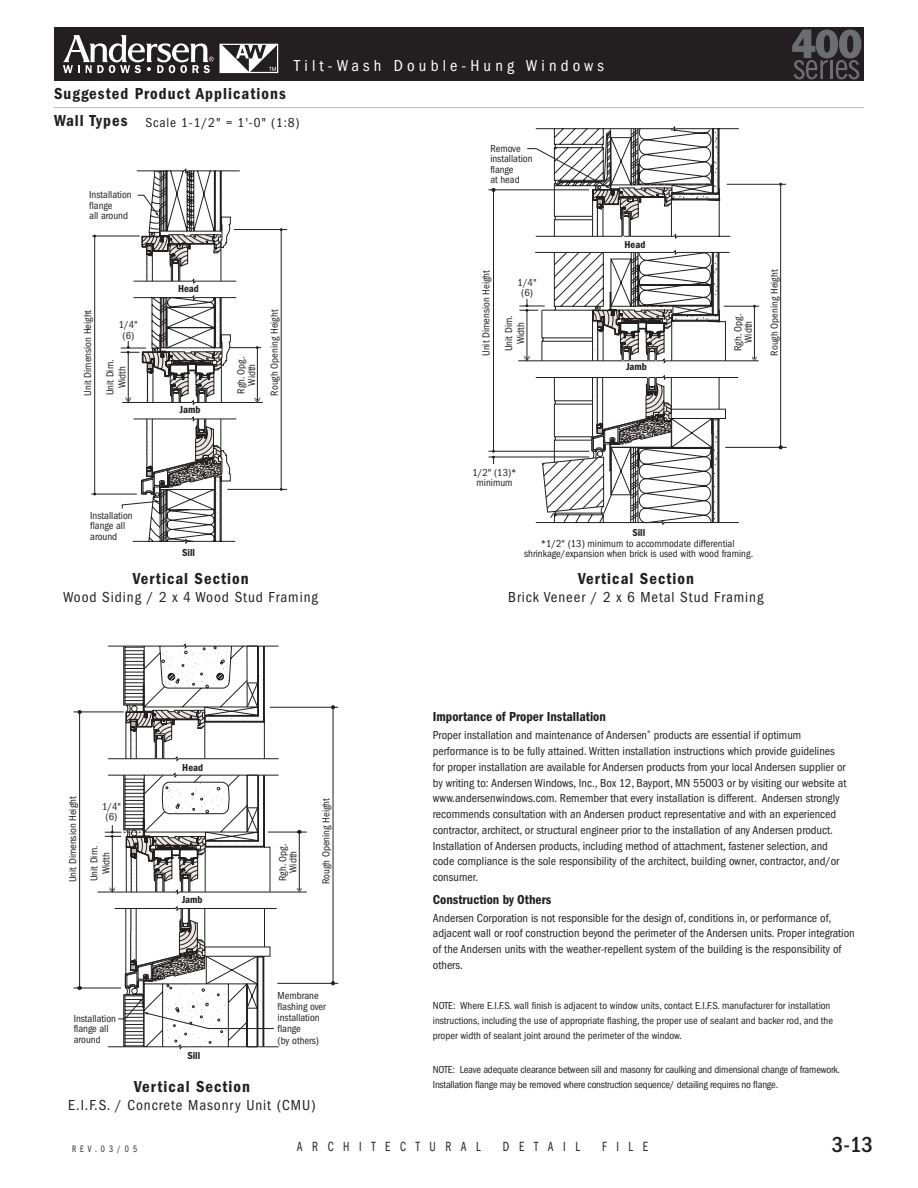
<style>
.page{position:relative;width:918px;height:1188px;background:#fff}
.page>*{position:absolute;margin:0;border:0;box-sizing:border-box;transform-origin:0 0}
.t1{font:500 condensed 22.5px "Franklin Gothic";color:#231f20}
.t2{font:600 condensed 16.5px "Franklin Gothic";letter-spacing:.065em;color:#231f20}
.t3{font:condensed 16.5px "Franklin Gothic";letter-spacing:.25em;color:#fff}
.t4{font:condensed 15px "Franklin Gothic";letter-spacing:.06em;color:#231f20}
.t5{font:condensed 13.8px "Franklin Gothic";letter-spacing:.83em;color:#231f20;scale:.84 1}
.t6{font:600 condensed 13.5px "Franklin Gothic";color:#231f20}
.t7{font:condensed 13.5px "Franklin Gothic";letter-spacing:.06em;color:#231f20}
.t8{font:condensed 12px/15.8px "Franklin Gothic";color:#231f20}
.t9{font:condensed 10.5px/10.5px "Franklin Gothic";color:#231f20;text-align:center}
.t10{font:condensed 10.5px/15px "Franklin Gothic";letter-spacing:-.02em;color:#231f20}
.t11{font:600 condensed 10.5px "Franklin Gothic";color:#231f20}
.t12{font:condensed 9.6px "Franklin Gothic";letter-spacing:.5em;color:#231f20;scale:.84 1}
</style>
<div class="page">
<div style="left:54px;top:27px;width:810px;height:54px;background:#231f20"></div>
<svg style="left:792px;top:30px;width:69px;height:49px"></svg>
<svg style="left:63px;top:35px;width:151px;height:38px"></svg>
<svg style="left:220px;top:44px;width:58px;height:29px"></svg>
<hr style="left:54px;top:107px;width:810px;height:1px;background:#c3b9b2">
<svg style="left:91px;top:171px;width:196px;height:371px"></svg>
<hr style="left:257px;top:347px;width:1px;height:54px;background:#231f20">
<svg style="left:255px;top:397px;width:5px;height:6px"></svg>
<hr style="left:94px;top:236px;width:1px;height:258px;background:#231f20">
<svg style="left:122px;top:195px;width:100px;height:319px"></svg>
<hr style="left:488px;top:451px;width:101px;height:1px;background:#231f20">
<hr style="left:488px;top:190px;width:101px;height:1px;background:#231f20">
<svg style="left:673px;top:127px;width:114px;height:397px"></svg>
<hr style="left:489px;top:457px;width:100px;height:1px;background:#231f20">
<svg style="left:493px;top:137px;width:233px;height:358px"></svg>
<svg style="left:519px;top:128px;width:200px;height:397px"></svg>
<svg style="left:97px;top:644px;width:210px;height:405px"></svg>
<svg style="left:123px;top:646px;width:177px;height:401px"></svg>
<svg style="left:297px;top:888px;width:5px;height:4px"></svg>
<hr style="left:268px;top:832px;width:39px;height:1px;background:#231f20">
<hr style="left:270px;top:707px;width:68px;height:1px;background:#231f20">
<hr style="left:333px;top:707px;width:1px;height:276px;background:#231f20">
<hr style="left:73px;top:712px;width:51px;height:1px;background:#231f20">
<hr style="left:79px;top:713px;width:1px;height:275px;background:#231f20">
<hr style="left:73px;top:988px;width:48px;height:1px;background:#231f20">
<hr style="left:277px;top:983px;width:61px;height:1px;background:#231f20">
<svg style="left:105px;top:685px;width:169px;height:344px"></svg>
<h2 class="t3" style="left:294px;top:56px;width:312px">Tilt-Wash Double-Hung Windows</h2>
<h2 class="t2" style="left:54px;top:84px;width:233px">Suggested Product Applications</h2>
<p class="t7" style="left:146px;top:115px;width:156px">Scale 1-1/2" = 1'-0" (1:8)</p>
<h2 class="t2" style="left:54px;top:111px;width:75px">Wall Types</h2>
<p class="t9" style="left:89px;top:190px;width:44px;text-align:left">Installation flange<br>all around</p>
<p class="t9" style="left:83px;top:396px;width:88px;rotate:-90deg">Unit Dimension Height</p>
<p class="t9" style="left:119px;top:319px;width:20px">1/4" (6)</p>
<p class="t9" style="left:104px;top:395px;width:37px;line-height:12px;rotate:-90deg">Unit Dim.<br>Width</p>
<p class="t9" style="left:90px;top:510px;width:44px;text-align:left">Installation flange all around</p>
<p class="t11" style="left:178px;top:283px;width:22px">Head</p>
<p class="t11" style="left:180px;top:403px;width:22px">Jamb</p>
<p class="t9" style="left:236px;top:394px;width:39px;rotate:-90deg">Rgh. Opg.</p>
<p class="t9" style="left:247px;top:386px;width:24px;rotate:-90deg">Width</p>
<p class="t9" style="left:269px;top:396px;width:88px;rotate:-90deg">Rough Opening Height</p>
<p class="t11" style="left:182px;top:546px;width:14px">Sill</p>
<h2 class="t2" style="left:133px;top:569px;width:117px">Vertical Section</h2>
<p class="t4" style="left:63px;top:589px;width:256px">Wood Siding / 2 x 4 Wood Stud Framing</p>
<p class="t11" style="left:182px;top:761px;width:22px">Head</p>
<p class="t9" style="left:68px;top:882px;width:88px;rotate:-90deg">Unit Dimension Height</p>
<p class="t9" style="left:321px;top:884px;width:88px;rotate:-90deg">Rough Opening Height</p>
<p class="t9" style="left:102px;top:801px;width:20px">1/4" (6)</p>
<p class="t9" style="left:277px;top:881px;width:39px;rotate:-90deg">Rgh. Opg.<br>Width</p>
<p class="t9" style="left:88px;top:881px;width:37px;line-height:12px;rotate:-90deg">Unit Dim.<br>Width</p>
<p class="t9" style="left:74px;top:1013px;width:44px;text-align:left">Installation flange all around</p>
<p class="t11" style="left:182px;top:893px;width:22px">Jamb</p>
<p class="t11" style="left:187px;top:1050px;width:14px">Sill</p>
<p class="t9" style="left:278px;top:990px;width:50px;line-height:11.2px;text-align:left">Membrane flashing over installation flange<br>(by others)</p>
<h2 class="t2" style="left:134px;top:1077px;width:117px">Vertical Section</h2>
<p class="t4" style="left:68px;top:1097px;width:249px">E.I.F.S. / Concrete Masonry Unit (CMU)</p>
<p class="t9" style="left:490px;top:143px;width:44px;text-align:left">Remove installation flange<br>at head</p>
<p class="t11" style="left:624px;top:238px;width:22px">Head</p>
<p class="t9" style="left:481px;top:356px;width:88px;rotate:-90deg">Unit Dimension Height</p>
<p class="t9" style="left:769px;top:356px;width:88px;rotate:-90deg">Rough Opening Height</p>
<p class="t9" style="left:518px;top:277px;width:20px">1/4" (6)</p>
<p class="t9" style="left:503px;top:351px;width:37px;line-height:12px;rotate:-90deg">Unit Dim.<br>Width</p>
<p class="t9" style="left:733px;top:351px;width:39px;rotate:-90deg">Rgh. Opg.<br>Width</p>
<p class="t11" style="left:626px;top:361px;width:22px">Jamb</p>
<p class="t9" style="left:472px;top:467px;width:46px">1/2" (13)* minimum</p>
<p class="t11" style="left:632px;top:526px;width:14px">Sill</p>
<p class="t9" style="left:524px;top:538px;width:231px">*1/2" (13) minimum to accommodate differential shrinkage/expansion when brick is used with wood framing.</p>
<h2 class="t2" style="left:578px;top:569px;width:117px">Vertical Section</h2>
<p class="t4" style="left:508px;top:589px;width:257px">Brick Veneer / 2 x 6 Metal Stud Framing</p>
<p class="t6" style="left:433px;top:709px;width:174px">Importance of Proper Installation</p>
<p class="t8" style="left:433px;top:728px;width:415px">Proper installation and maintenance of Andersen<sup>®</sup> products are essential if optimum performance is to be fully attained. Written installation instructions which provide guidelines for proper installation are available for Andersen products from your local Andersen supplier or by writing to: Andersen Windows, Inc., Box 12, Bayport, MN 55003 or by visiting our website at www.andersenwindows.com. Remember that every installation is different. Andersen strongly recommends consultation with an Andersen product representative and with an experienced contractor, architect, or structural engineer prior to the installation of any Andersen product.<br>Installation of Andersen products, including method of attachment, fastener selection, and code compliance is the sole responsibility of the architect, building owner, contractor, and/or consumer.</p>
<p class="t6" style="left:433px;top:891px;width:120px">Construction by Others</p>
<p class="t8" style="left:433px;top:910px;width:423px">Andersen Corporation is not responsible for the design of, conditions in, or performance of, adjacent wall or roof construction beyond the perimeter of the Andersen units. Proper integration of the Andersen units with the weather-repellent system of the building is the responsibility of others.</p>
<p class="t9" style="left:433px;top:998px;width:402px;line-height:15.1px;text-align:left">NOTE: Where E.I.F.S. wall finish is adjacent to window units, contact E.I.F.S. manufacturer for installation instructions, including the use of appropriate flashing, the proper use of sealant and backer rod, and the proper width of sealant joint around the perimeter of the window.</p>
<p class="t10" style="left:433px;top:1063px;width:409px">NOTE: Leave adequate clearance between sill and masonry for caulking and dimensional change of framework.<br>Installation flange may be removed where construction sequence/ detailing requires no flange.</p>
<p class="t12" style="left:72px;top:1143px;width:79px">REV.03/05</p>
<p class="t5" style="left:297px;top:1139px;width:221px">ARCHITECTURAL</p>
<p class="t5" style="left:503px;top:1139px;width:93px">DETAIL</p>
<p class="t5" style="left:602px;top:1139px;width:56px">FILE</p>
<h1 class="t1" style="left:832px;top:1132px;width:43px">3-13</h1>
</div>
